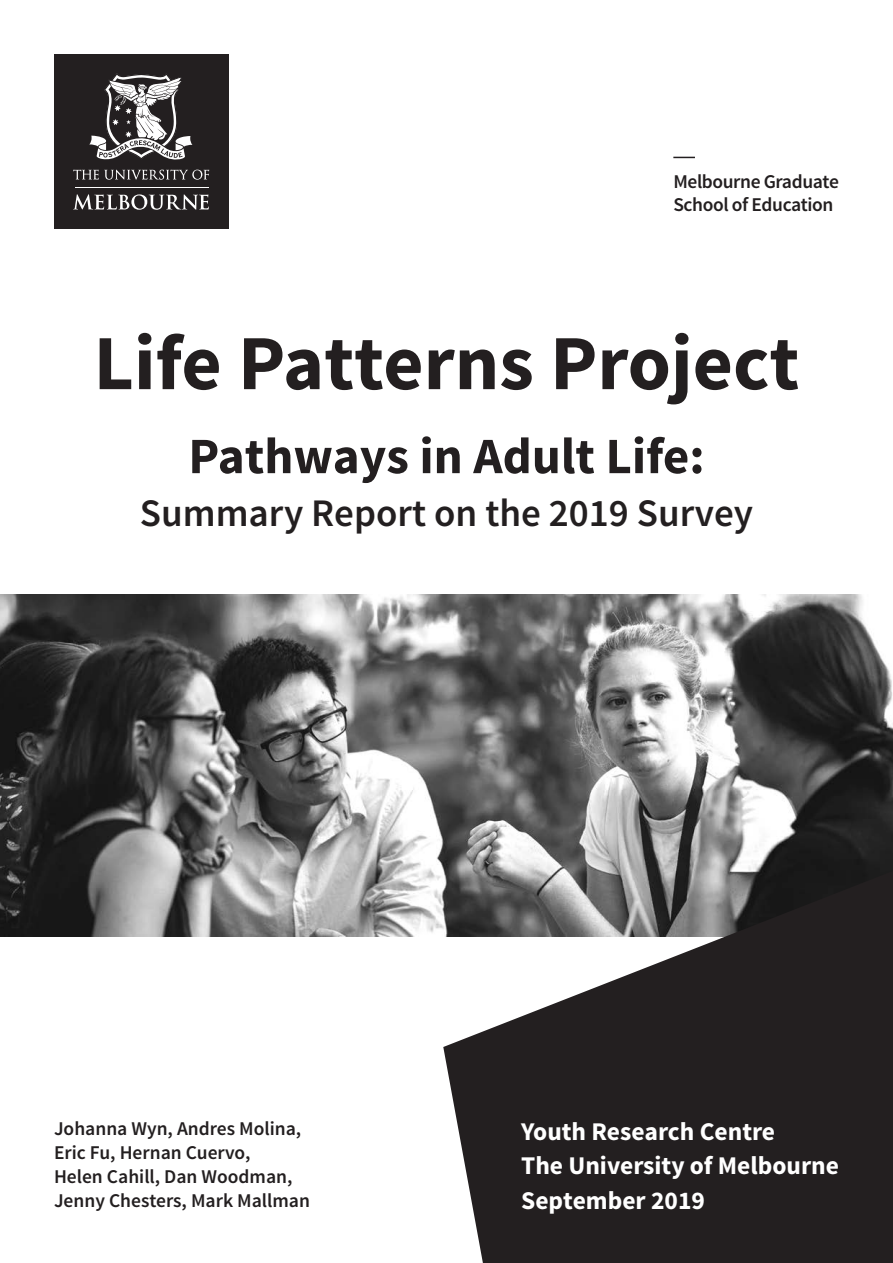
<style>
.page{position:relative;width:893px;height:1263px;background:#fff}
.page>*{position:absolute;margin:0;border:0;box-sizing:border-box;transform-origin:0 0}
.t1{font:700 78px "Source Sans Pro";color:#231f20}
.Page_Heading{font:700 51px "Source Sans Pro";color:#231f20}
.Page_Heading-2{font:600 39px "Source Sans Pro";color:#231f20}
.Youth_Research_Centr{font:700 25.5px "Source Sans Pro";color:#fff}
.Sub-heading{font:600 19.5px/24px "Source Sans Pro";color:#231f20}
.Identifier{font:600 19.5px/22.5px "Source Sans Pro";letter-spacing:-.02em;color:#231f20}
</style>
<div class="page">
<div style="left:54px;top:54px;width:174px;height:174px;background:#231f20"></div>
<svg style="left:73px;top:170px;width:136px;height:10px"></svg>
<hr style="left:75px;top:187px;width:133px;height:1px;background:#fff">
<svg style="left:73px;top:194px;width:136px;height:16px"></svg>
<svg style="left:89px;top:73px;width:104px;height:87px"></svg>
<img style="left:0;top:594px;width:893px;height:342px">
<svg style="left:673px;top:157px;width:22px;height:1px"></svg>
<svg style="left:443px;top:871px;width:450px;height:392px;background:#444142"></svg>
<p class="Identifier" style="left:673px;top:171px;width:167px">Melbourne Graduate<br>School of Education</p>
<p class="t1" style="left:94px;top:313px;width:707px">Life Patterns Project</p>
<p class="Page_Heading" style="left:188px;top:423px;width:518px">Pathways in Adult Life:</p>
<p class="Page_Heading-2" style="left:140px;top:488px;width:615px">Summary Report on the 2019 Survey</p>
<p class="Sub-heading" style="left:54px;top:1117px;width:258px">Johanna Wyn, Andres Molina,<br>Eric Fu, Hernan Cuervo,<br>Helen Cahill, Dan Woodman,<br>Jenny Chesters, Mark Mallman</p>
<p class="Youth_Research_Centr" style="left:521px;top:1115px;width:255px">Youth Research Centre</p>
<p class="Youth_Research_Centr" style="left:521px;top:1149px;width:319px">The University of Melbourne</p>
<p class="Youth_Research_Centr" style="left:521px;top:1184px;width:185px">September 2019</p>
</div>
